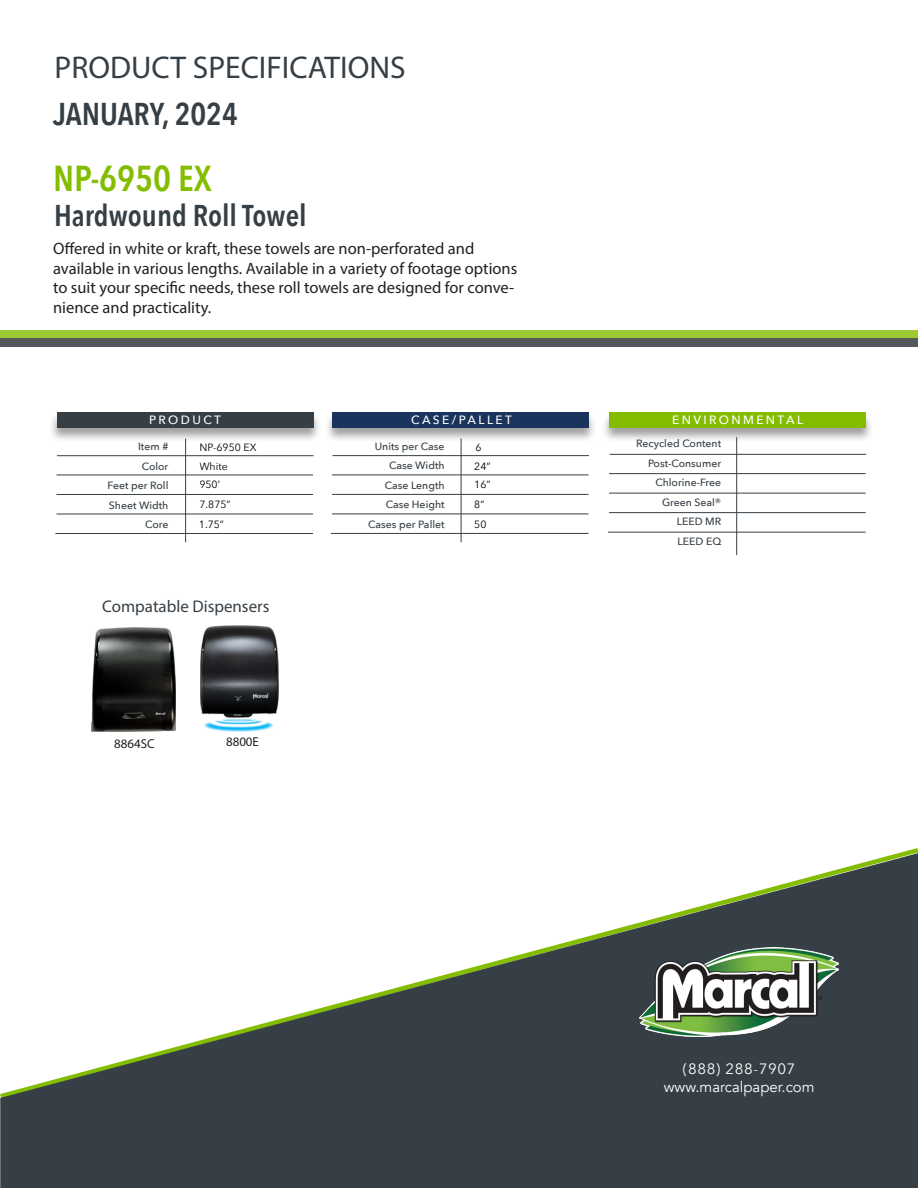
<style>
.page{position:relative;width:918px;height:1188px;background:#fff}
.page>*{position:absolute;margin:0;border:0;box-sizing:border-box;transform-origin:0 0}
.Heading_3_-_left{font:600 36px "Avenir Next Condensed";color:#84bd00}
.Small_body_text-_left{font:31.5px "Myriad Pro";color:#363f45}
.Small_body_text-_left-2{font:600 31.5px "Avenir Next Condensed";color:#363f45}
.Heading_3_-_left-2{font:600 30px "Avenir Next Condensed";color:#363f45}
.t1{font:16.95px "Myriad Pro";color:#363f45}
.t2{font:16.5px/19.8px "Myriad Pro";color:#231f20}
.Small_body_text-_left-3{font:15px "Avenir";color:#fff}
.Small_body_text-_left-4{font:15px "Avenir Next";letter-spacing:.04em;color:#fff}
.t3{font:12.9px "Myriad Pro";color:#231f20}
.t4{font:500 12px "Avenir Next";letter-spacing:.2em;color:#fff}
.t5{font:500 10.5px "Avenir Next";color:#363f45}
.t6{font:10.5px "Avenir Next";color:#000}
</style>
<div class="page">
<svg style="left:0;top:853px;width:918px;height:335px;fill:#363f45"></svg>
<img style="left:640px;top:948px;width:198px;height:89px">
<div style="left:1px;top:330px;width:917px;height:9px;background:#9dca33"></div>
<div style="left:1px;top:339px;width:917px;height:8px;background:#54585d"></div>
<div style="left:199px;top:459px;width:114px;height:17px;border:1px solid #fff"></div>
<div style="left:49px;top:412px;width:272px;height:30px;background:#231f20;opacity:.43"></div>
<div style="left:57px;top:413px;width:257px;height:15px;background:#363f45"></div>
<hr style="left:185px;top:439px;width:1px;height:103px;background:#363f45">
<hr style="left:57px;top:455px;width:257px;height:1px;background:#363f45">
<hr style="left:56px;top:475px;width:257px;height:1px;background:#363f45">
<hr style="left:56px;top:494px;width:257px;height:1px;background:#363f45">
<hr style="left:56px;top:514px;width:257px;height:1px;background:#363f45">
<hr style="left:55px;top:533px;width:258px;height:1px;background:#363f45">
<div style="left:325px;top:412px;width:272px;height:30px;background:#231f20;opacity:.43"></div>
<div style="left:332px;top:413px;width:257px;height:15px;background:#1a345d"></div>
<hr style="left:332px;top:455px;width:257px;height:1px;background:#363f45">
<hr style="left:332px;top:494px;width:257px;height:1px;background:#363f45">
<hr style="left:331px;top:533px;width:258px;height:1px;background:#363f45">
<hr style="left:461px;top:439px;width:1px;height:103px;background:#363f45">
<hr style="left:332px;top:475px;width:257px;height:1px;background:#363f45">
<hr style="left:332px;top:514px;width:257px;height:1px;background:#363f45">
<hr style="left:736px;top:437px;width:1px;height:118px;background:#363f45">
<hr style="left:610px;top:454px;width:256px;height:1px;background:#363f45">
<hr style="left:609px;top:473px;width:257px;height:1px;background:#363f45">
<hr style="left:609px;top:493px;width:257px;height:1px;background:#363f45">
<hr style="left:609px;top:512px;width:257px;height:1px;background:#363f45">
<hr style="left:608px;top:532px;width:258px;height:1px;background:#363f45">
<img style="left:92px;top:628px;width:84px;height:103px">
<img style="left:201px;top:626px;width:77px;height:105px">
<div style="left:601px;top:412px;width:272px;height:30px;background:#231f20;opacity:.43"></div>
<div style="left:609px;top:413px;width:257px;height:15px;background:#84bd00"></div>
<p class="Small_body_text-_left" style="left:55px;top:48px;width:353px">PRODUCT SPECIFICATIONS</p>
<p class="Small_body_text-_left-2" style="left:53px;top:87px;width:186px">JANUARY, 2024</p>
<p class="Heading_3_-_left" style="left:53px;top:147px;width:160px">NP-6950 EX</p>
<p class="Heading_3_-_left-2" style="left:54px;top:189px;width:254px">Hardwound Roll Towel</p>
<p class="t2" style="left:53px;top:238px;width:466px">Offered in white or kraft, these towels are non-perforated and available in various lengths. Available in a variety of footage options to suit your specific needs, these roll towels are designed for conve&shy;nience and practicality.</p>
<p class="t4" style="left:149px;top:410px;width:74px">PRODUCT</p>
<p class="t5" style="left:138px;top:438px;width:32px">Item #</p>
<p class="t5" style="left:142px;top:457px;width:28px">Color</p>
<p class="t5" style="left:108px;top:477px;width:62px">Feet per Roll</p>
<p class="t5" style="left:109px;top:496px;width:61px">Sheet Width</p>
<p class="t5" style="left:145px;top:516px;width:25px">Core</p>
<p class="t6" style="left:199px;top:439px;width:59px">NP-6950 EX</p>
<p class="t6" style="left:199px;top:458px;width:30px">White</p>
<p class="t6" style="left:199px;top:476px;width:22px">950’</p>
<p class="t6" style="left:199px;top:495px;width:33px">7.875”</p>
<p class="t6" style="left:199px;top:516px;width:27px">1.75”</p>
<p class="t1" style="left:102px;top:596px;width:169px">Compatable Dispensers</p>
<p class="t3" style="left:114px;top:736px;width:42px">8864SC</p>
<p class="t3" style="left:226px;top:734px;width:34px">8800E</p>
<p class="t4" style="left:411px;top:410px;width:102px">CASE/PALLET</p>
<p class="t6" style="left:476px;top:438px;width:8px">6</p>
<p class="t6" style="left:474px;top:458px;width:18px">24”</p>
<p class="t6" style="left:474px;top:476px;width:18px">16”</p>
<p class="t6" style="left:474px;top:495px;width:12px">8”</p>
<p class="t6" style="left:474px;top:515px;width:14px">50</p>
<p class="t5" style="left:375px;top:437px;width:71px">Units per Case</p>
<p class="t5" style="left:389px;top:457px;width:57px">Case Width</p>
<p class="t5" style="left:385px;top:476px;width:61px">Case Length</p>
<p class="t5" style="left:386px;top:496px;width:60px">Case Height</p>
<p class="t5" style="left:368px;top:515px;width:78px">Cases per Pallet</p>
<p class="t4" style="left:672px;top:410px;width:133px">ENVIRONMENTAL</p>
<p class="t5" style="left:636px;top:435px;width:86px">Recycled Content</p>
<p class="t5" style="left:648px;top:454px;width:75px">Post-Consumer</p>
<p class="t5" style="left:655px;top:474px;width:67px">Chlorine-Free</p>
<p class="t5" style="left:662px;top:493px;width:61px">Green Seal®</p>
<p class="t5" style="left:677px;top:513px;width:46px">LEED MR</p>
<p class="t5" style="left:677px;top:532px;width:45px">LEED EQ</p>
<p class="Small_body_text-_left-4" style="left:683px;top:1056px;width:114px">(888) 288-7907</p>
<p class="Small_body_text-_left-3" style="left:664px;top:1078px;width:152px">www.marcalpaper.com</p>
</div>
